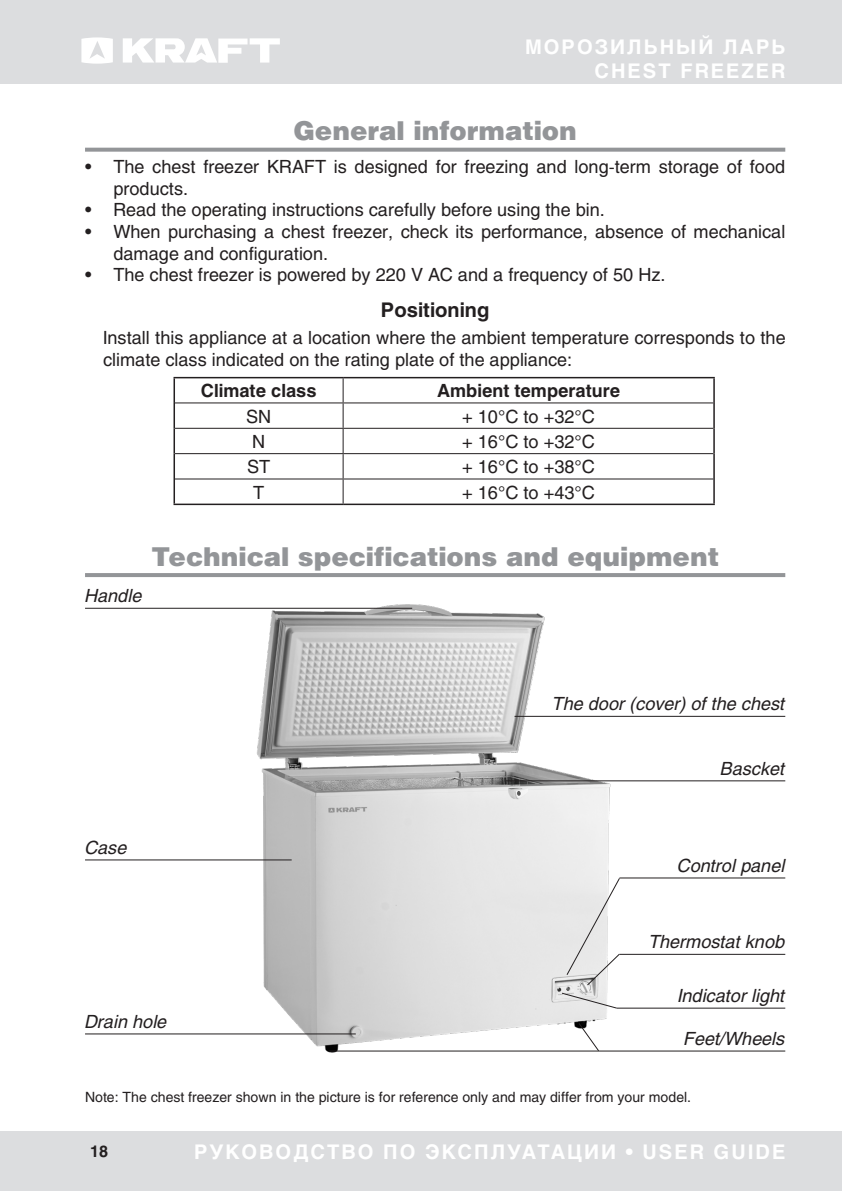
<style>
.page{position:relative;width:842px;height:1191px;background:#fff}
.page>*{position:absolute;margin:0;border:0;box-sizing:border-box;transform-origin:0 0}
.Zag_PODCH{font:900 26px "Helios";color:#939598}
.t1{font:700 20px/24px "Helios";letter-spacing:.1em;color:#fff;text-align:right}
.PODZAG{font:700 20px "Helios";color:#231f20}
.OSNOVNOY{font:18px/21.6px "Helios";color:#231f20}
.подписи_к_рисункам{font:italic 18px "Helios";color:#231f20}
.ТЕКСТ_В_ТАБЛИЦЕ{font:18px "Helios";color:#231f20}
.ТЕКСТ_В_ТАБЛИЦЕ-2{font:700 18px "Helios";color:#231f20}
.t2{font:700 16px "Helios";color:#231f20}
.OSNOVNOY-2{font:14px "Helios";color:#231f20}
</style>
<div class="page">
<div style="left:0;top:0;width:842px;height:84px;background:#dcdddf"></div>
<div style="left:0;top:1130px;width:842px;height:61px;background:#dcdddf"></div>
<svg style="left:81px;top:37px;width:32px;height:27px"></svg>
<svg style="left:123px;top:38px;width:157px;height:25px"></svg>
<img style="left:230px;top:604px;width:387px;height:449px">
<svg style="left:85px;top:148px;width:700px;height:4px;background:#9c9da0"></svg>
<hr style="left:174px;top:377px;width:169px;height:1px;background:#231f20">
<hr style="left:343px;top:377px;width:372px;height:1px;background:#231f20">
<hr style="left:713px;top:378px;width:2px;height:25px;background:#231f20">
<hr style="left:713px;top:403px;width:2px;height:25px;background:#231f20">
<hr style="left:713px;top:428px;width:2px;height:25px;background:#231f20">
<hr style="left:713px;top:453px;width:2px;height:26px;background:#231f20">
<svg style="left:174px;top:378px;width:1px;height:125px"></svg>
<hr style="left:713px;top:479px;width:2px;height:24px;background:#231f20">
<hr style="left:174px;top:503px;width:169px;height:2px;background:#231f20">
<hr style="left:343px;top:503px;width:372px;height:2px;background:#231f20">
<hr style="left:175px;top:402px;width:168px;height:1px;background:#231f20">
<hr style="left:343px;top:402px;width:370px;height:1px;background:#231f20">
<hr style="left:175px;top:428px;width:168px;height:1px;background:#231f20">
<hr style="left:343px;top:428px;width:370px;height:1px;background:#231f20">
<hr style="left:175px;top:453px;width:168px;height:1px;background:#231f20">
<hr style="left:343px;top:453px;width:370px;height:1px;background:#231f20">
<hr style="left:175px;top:478px;width:168px;height:1px;background:#231f20">
<hr style="left:343px;top:478px;width:370px;height:1px;background:#231f20">
<svg style="left:343px;top:378px;width:1px;height:125px"></svg>
<hr style="left:85px;top:573px;width:700px;height:4px;background:#939598">
<hr style="left:85px;top:608px;width:327px;height:1px;background:#231f20">
<hr style="left:329px;top:1050px;width:456px;height:1px;background:#231f20">
<hr style="left:506px;top:780px;width:279px;height:1px;background:#231f20">
<hr style="left:514px;top:716px;width:271px;height:1px;background:#231f20">
<hr style="left:619px;top:953px;width:166px;height:1px;background:#231f20">
<hr style="left:619px;top:877px;width:166px;height:1px;background:#231f20">
<hr style="left:85px;top:1033px;width:271px;height:1px;background:#231f20">
<hr style="left:617px;top:1007px;width:168px;height:1px;background:#231f20">
<hr style="left:85px;top:859px;width:207px;height:1px;background:#231f20">
<svg style="left:561px;top:992px;width:57px;height:17px"></svg>
<svg style="left:566px;top:877px;width:55px;height:109px"></svg>
<svg style="left:578px;top:1022px;width:22px;height:30px"></svg>
<p class="t1" style="left:525px;top:35px;width:262px">МОРОЗИЛЬНЫЙ ЛАРЬ<br>CHEST FREEZER</p>
<p class="Zag_PODCH" style="left:293px;top:115px;width:285px">General information</p>
<p class="OSNOVNOY" style="left:113px;top:156px;width:673px;text-indent:-28px">• The chest freezer KRAFT is designed for freezing and long-term storage of food products.</p>
<p class="OSNOVNOY" style="left:85px;top:199px;width:521px">• Read the operating instructions carefully before using the bin.</p>
<p class="OSNOVNOY" style="left:113px;top:221px;width:673px;text-indent:-28px">• When purchasing a chest freezer, check its performance, absence of mechanical damage and configuration.</p>
<p class="OSNOVNOY" style="left:85px;top:264px;width:582px">• The chest freezer is powered by 220 V AC and a frequency of 50 Hz.</p>
<p class="PODZAG" style="left:381px;top:298px;width:110px">Positioning</p>
<p class="OSNOVNOY" style="left:103px;top:326px;width:684px">Install this appliance at a location where the ambient temperature corresponds to the climate class indicated on the rating plate of the appliance:</p>
<p class="ТЕКСТ_В_ТАБЛИЦЕ-2" style="left:201px;top:380px;width:117px">Climate class</p>
<p class="ТЕКСТ_В_ТАБЛИЦЕ-2" style="left:437px;top:380px;width:185px">Ambient temperature</p>
<p class="ТЕКСТ_В_ТАБЛИЦЕ" style="left:246px;top:405px;width:27px">SN</p>
<p class="ТЕКСТ_В_ТАБЛИЦЕ" style="left:462px;top:405px;width:134px">+ 10°C to +32°C</p>
<p class="ТЕКСТ_В_ТАБЛИЦЕ" style="left:252px;top:431px;width:15px">N</p>
<p class="ТЕКСТ_В_ТАБЛИЦЕ" style="left:462px;top:431px;width:134px">+ 16°C to +32°C</p>
<p class="ТЕКСТ_В_ТАБЛИЦЕ" style="left:247px;top:456px;width:25px">ST</p>
<p class="ТЕКСТ_В_ТАБЛИЦЕ" style="left:462px;top:456px;width:134px">+ 16°C to +38°C</p>
<p class="ТЕКСТ_В_ТАБЛИЦЕ" style="left:253px;top:481px;width:13px">T</p>
<p class="ТЕКСТ_В_ТАБЛИЦЕ" style="left:462px;top:481px;width:134px">+ 16°C to +43°C</p>
<p class="подписи_к_рисункам" style="left:85px;top:585px;width:59px">Handle</p>
<p class="Zag_PODCH" style="left:151px;top:540px;width:569px">Technical specifications and equipment</p>
<p class="подписи_к_рисункам" style="left:85px;top:836px;width:44px">Case</p>
<p class="подписи_к_рисункам" style="left:553px;top:693px;width:234px">The door (cover) of the chest</p>
<p class="подписи_к_рисункам" style="left:720px;top:757px;width:66px">Bascket</p>
<p class="подписи_к_рисункам" style="left:677px;top:854px;width:109px">Control panel</p>
<p class="подписи_к_рисункам" style="left:649px;top:931px;width:138px">Thermostat knob</p>
<p class="подписи_к_рисункам" style="left:678px;top:985px;width:109px">Indicator light</p>
<p class="подписи_к_рисункам" style="left:85px;top:1010px;width:84px">Drain hole</p>
<p class="подписи_к_рисункам" style="left:684px;top:1027px;width:103px">Feet/Wheels</p>
<p class="OSNOVNOY-2" style="left:85px;top:1089px;width:607px">Note: The chest freezer shown in the picture is for reference only and may differ from your model.</p>
<p class="t2" style="left:90px;top:1141px;width:19px">18</p>
<p class="t1" style="left:194px;top:1139px;width:593px">РУКОВОДСТВО ПО ЭКСПЛУАТАЦИИ • USER GUIDE</p>
</div>
